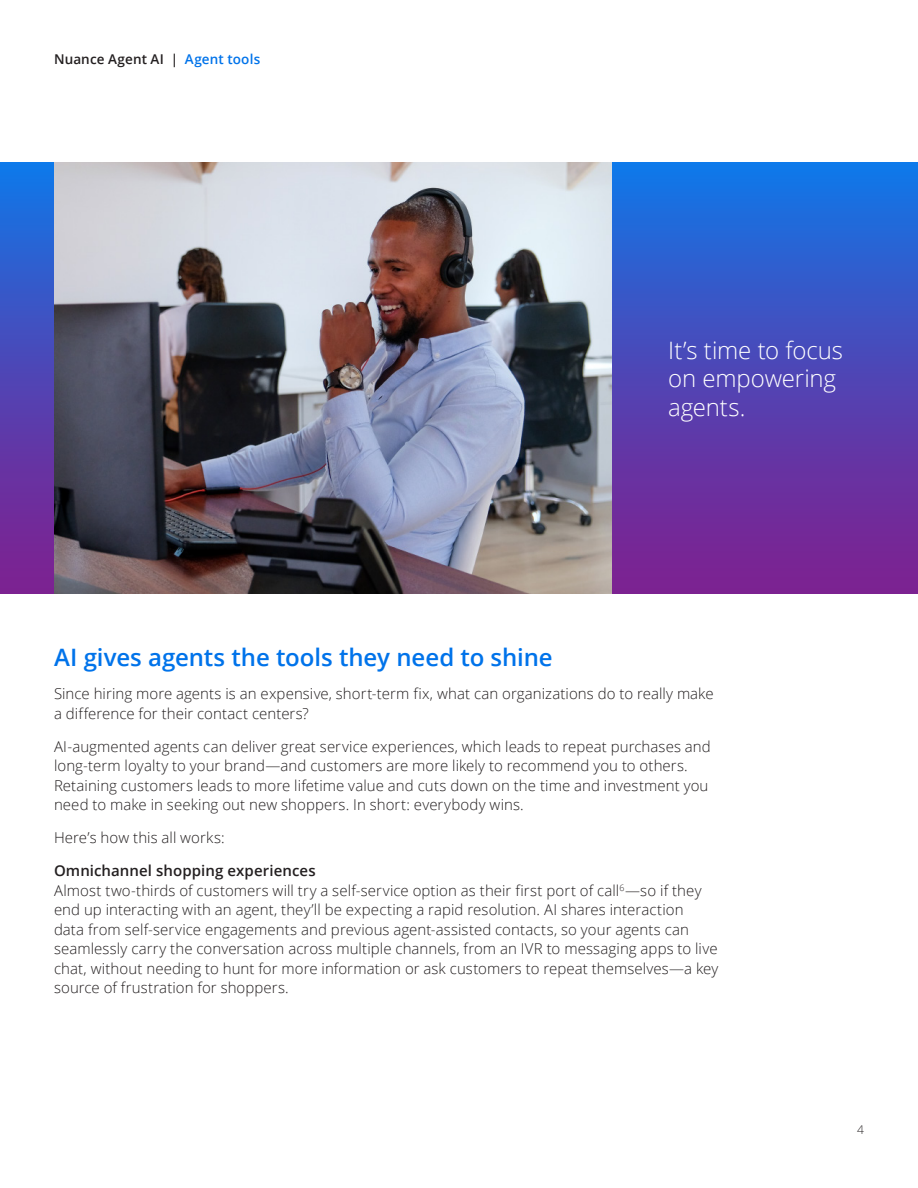
<style>
.page{position:relative;width:918px;height:1188px;background:#fff}
.page>*{position:absolute;margin:0;border:0;box-sizing:border-box;transform-origin:0 0}
.H2_heading_-_16_19_S{font:600 24px "Open Sans";letter-spacing:-.005em;color:#0073ea}
.Callout_3_-_16_19_wh{font:300 24px/28.5px "Open Sans";letter-spacing:-.005em;color:#fff}
.Body_Text_10_13{font:300 15px/19.5px "Open Sans";letter-spacing:.005em;color:#231f20}
.H3_heading_-_10_13_S{font:600 15px "Open Sans";letter-spacing:.005em;color:#231f20}
.t1{font:600 13.5px "Open Sans";letter-spacing:.01em;color:#231f20}
.t2{font:300 12px "Open Sans";color:#231f20}
.s1{color:#0073ea}
</style>
<div class="page">
<div style="left:0;top:162px;width:918px;height:432px;background:linear-gradient(to bottom,#1375e5,#851b8a)"></div>
<img style="left:54px;top:162px;width:558px;height:432px">
<p class="t1" style="left:54px;top:50px;width:208px">Nuance Agent AI | <span class="s1">Agent tools</span></p>
<p class="Callout_3_-_16_19_wh" style="left:668px;top:335px;width:176px">It’s time to focus on empowering agents.</p>
<h2 class="H2_heading_-_16_19_S" style="left:54px;top:641px;width:500px">AI gives agents the tools they need to shine</h2>
<p class="Body_Text_10_13" style="left:54px;top:684px;width:661px">Since hiring more agents is an expensive, short-term fix, what can organizations do to really make a difference for their contact centers?</p>
<p class="Body_Text_10_13" style="left:54px;top:736px;width:658px">AI-augmented agents can deliver great service experiences, which leads to repeat purchases and long-term loyalty to your brand—and customers are more likely to recommend you to others.<br>Retaining customers leads to more lifetime value and cuts down on the time and investment you need to make in seeking out new shoppers. In short: everybody wins.</p>
<p class="Body_Text_10_13" style="left:54px;top:828px;width:172px">Here’s how this all works:</p>
<h3 class="H3_heading_-_10_13_S" style="left:54px;top:861px;width:263px">Omnichannel shopping experiences</h3>
<p class="Body_Text_10_13" style="left:54px;top:880px;width:666px">Almost two-thirds of customers will try a self-service option as their first port of call<sup>6</sup>—so if they end up interacting with an agent, they’ll be expecting a rapid resolution. AI shares interaction<br>data from self-service engagements and previous agent-assisted contacts, so your agents can seamlessly carry the conversation across multiple channels, from an IVR to messaging apps to live chat, without needing to hunt for more information or ask customers to repeat themselves—a key source of frustration for shoppers.</p>
<p class="t2" style="left:857px;top:1121px;width:8px">4</p>
</div>
